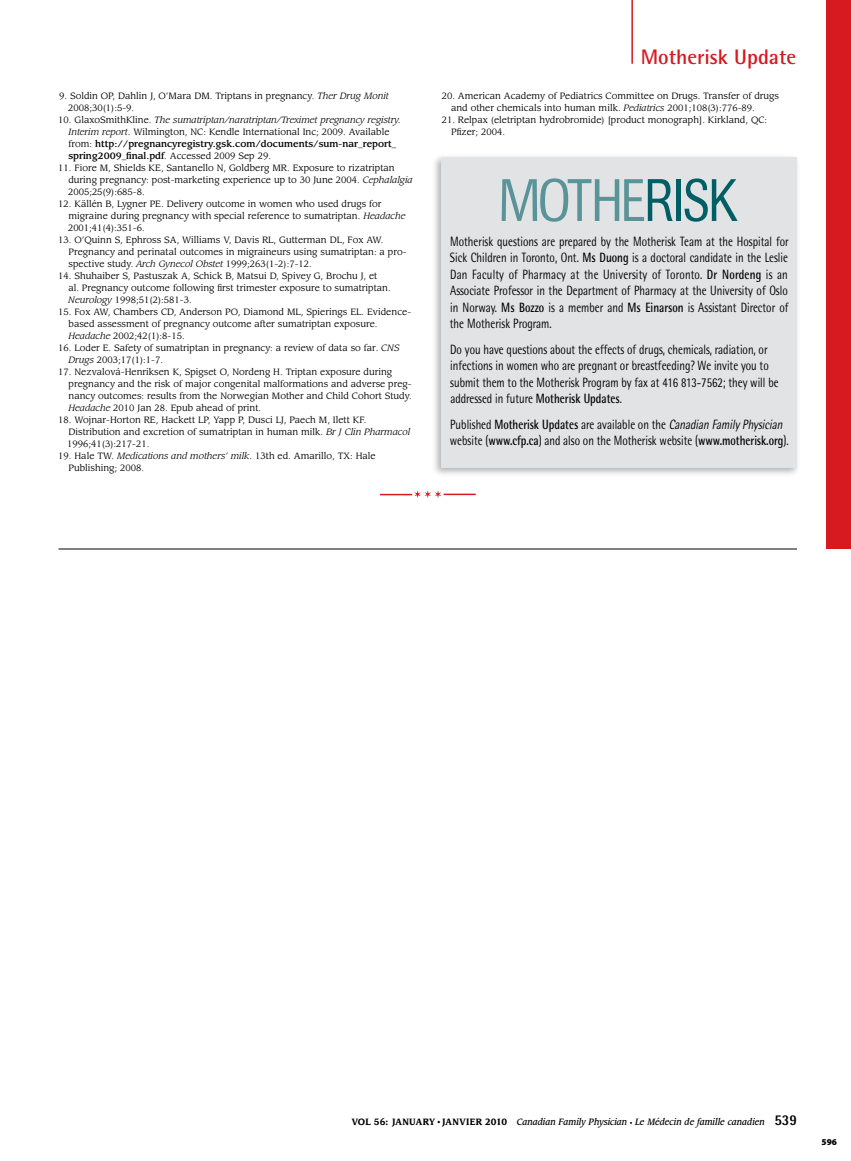
<style>
.page{position:relative;width:851px;height:1161px;background:#fff}
.page>*{position:absolute;margin:0;border:0;box-sizing:border-box;transform-origin:0 0}
.t1{font:700 21px "Rotis Semi Sans Std";color:#d71920}
.t2{font:13.5px/16.5px "Rotis Semi Sans Std";color:#000;scale:.8 1}
.t3{font:9px/12px "Leawood Std";color:#000}
.t4{font:italic 500 9px "Leawood Std";color:#000;scale:.9 1}
.t5{font:900 9px "Myriad Pro";color:#000}
.s1{font-style:italic}
.s2{font-weight:500}
.s3{font-weight:700}
.s4{font-weight:700;font-style:normal}
.s5{font-family:"Times";font-weight:400;font-style:normal}
.s6{font-style:normal;font-size:6px}
.s7{font-family:"Rotis Semi Sans Std";font-weight:800;font-style:normal;font-size:15px}
</style>
<div class="page">
<hr style="left:631px;top:0;width:2px;height:64px;background:#d71920">
<div style="left:826px;top:0;width:24px;height:549px;background:#d71920"></div>
<div style="left:431px;top:154px;width:368px;height:323px;background:#000;opacity:.3"></div>
<div style="left:441px;top:158px;width:355px;height:310px;background:#e2e3e4"></div>
<svg style="left:501px;top:178px;width:171px;height:44px"></svg>
<div style="left:676px;top:179px;width:5px;height:42px;background:#005e65"></div>
<svg style="left:684px;top:178px;width:53px;height:44px"></svg>
<hr style="left:58px;top:549px;width:738px;height:1px;background:#000">
<svg style="left:414px;top:490px;width:27px;height:8px"></svg>
<hr style="left:380px;top:494px;width:32px;height:1px;background:#d71920">
<hr style="left:443px;top:494px;width:32px;height:1px;background:#d71920">
<p class="t3" style="left:68px;top:90px;width:322px;text-indent:-9px">9. Soldin OP, Dahlin J, O’Mara DM. Triptans in pregnancy. <span class="s1">Ther Drug Monit<br></span>2008;30(1):5-9.</p>
<p class="t3" style="left:68px;top:114px;width:334px;text-indent:-10px">10. GlaxoSmithKline. <span class="s1">The sumatriptan/naratriptan/Treximet pregnancy registry.<br>Interim report</span>. Wilmington, NC: Kendle International Inc; 2009. Available from: <span class="s2">http://pregnancyregistry.gsk.com/documents/sum-nar_report_ spring2009_final.pdf</span>. Accessed 2009 Sep 29.</p>
<p class="t3" style="left:68px;top:162px;width:346px;text-indent:-10px">11. Fiore M, Shields KE, Santanello N, Goldberg MR. Exposure to rizatriptan during pregnancy: post-marketing experience up to 30 June 2004. <span class="s1">Cephalalgia<br></span>2005;25(9):685-8.</p>
<p class="t3" style="left:68px;top:198px;width:339px;text-indent:-10px">12. Källén B, Lygner PE. Delivery outcome in women who used drugs for migraine during pregnancy with special reference to sumatriptan. <span class="s1">Headache<br></span>2001;41(4):351-6.</p>
<p class="t3" style="left:68px;top:234px;width:339px;text-indent:-10px">13. O’Quinn S, Ephross SA, Williams V, Davis RL, Gutterman DL, Fox AW.<br>Pregnancy and perinatal outcomes in migraineurs using sumatriptan: a pro&shy;spective study. <span class="s1">Arch Gynecol Obstet</span> 1999;263(1-2):7-12.</p>
<p class="t3" style="left:68px;top:270px;width:324px;text-indent:-10px">14. Shuhaiber S, Pastuszak A, Schick B, Matsui D, Spivey G, Brochu J, et<br>al. Pregnancy outcome following first trimester exposure to sumatriptan.<br><span class="s1">Neurology</span> 1998;51(2):581-3.</p>
<p class="t3" style="left:68px;top:306px;width:344px;text-indent:-10px">15. Fox AW, Chambers CD, Anderson PO, Diamond ML, Spierings EL. Evidence&shy;based assessment of pregnancy outcome after sumatriptan exposure.<br><span class="s1">Headache</span> 2002;42(1):8-15.</p>
<p class="t3" style="left:68px;top:342px;width:332px;text-indent:-10px">16. Loder E. Safety of sumatriptan in pregnancy: a review of data so far. <span class="s1">CNS<br>Drugs</span> 2003;17(1):1-7.</p>
<p class="t3" style="left:68px;top:366px;width:345px;text-indent:-10px">17. Nezvalová-Henriksen K, Spigset O, Nordeng H. Triptan exposure during pregnancy and the risk of major congenital malformations and adverse preg&shy;nancy outcomes: results from the Norwegian Mother and Child Cohort Study.<br><span class="s1">Headache</span> 2010 Jan 28. Epub ahead of print.</p>
<p class="t3" style="left:67px;top:414px;width:344px;text-indent:-9px">18. Wojnar-Horton RE, Hackett LP, Yapp P, Dusci LJ, Paech M, Ilett KF.<br>Distribution and excretion of sumatriptan in human milk. <span class="s1">Br J Clin Pharmacol<br></span>1996;41(3):217-21.</p>
<p class="t3" style="left:68px;top:450px;width:309px;text-indent:-10px">19. Hale TW. <span class="s1">Medications and mothers’ milk</span>. 13th ed. Amarillo, TX: Hale<br>Publishing; 2008.</p>
<h1 class="t1" style="left:640px;top:44px;width:157px">Motherisk Update</h1>
<p class="t3" style="left:451px;top:90px;width:329px;text-indent:-9px">20. American Academy of Pediatrics Committee on Drugs. Transfer of drugs and other chemicals into human milk. <span class="s1">Pediatrics</span> 2001;108(3):776-89.</p>
<p class="t3" style="left:451px;top:114px;width:317px;text-indent:-10px">21. Relpax (eletriptan hydrobromide) [product monograph]. Kirkland, QC:<br>Pfizer; 2004.</p>
<p class="t2" style="left:450px;top:233px;width:425px;text-align:justify">Motherisk questions are prepared by the Motherisk Team at the Hospital for Sick Children in Toronto, Ont. <span class="s3">Ms Duong</span> is a doctoral candidate in the Leslie Dan Faculty of Pharmacy at the University of Toronto. <span class="s3">Dr Nordeng</span> is an Associate Professor in the Department of Pharmacy at the University of Oslo in Norway. <span class="s3">Ms Bozzo</span> is a member and <span class="s3">Ms Einarson</span> is Assistant Director of the Motherisk Program.</p>
<p class="t2" style="left:450px;top:341px;width:412px">Do you have questions about the effects of drugs, chemicals, radiation, or infections in women who are pregnant or breastfeeding? We invite you to submit them to the Motherisk Program by fax at 416 813-7562; they will be addressed in future <span class="s3">Motherisk Updates</span>.</p>
<h2 class="t2" style="left:450px;top:416px;width:425px">Published <span class="s3">Motherisk Updates</span> are available on the <span class="s1">Canadian FamilyPhysician </span>website (<span class="s3">www.cfp.ca</span>) and also on the Motherisk website (<span class="s3">www.motherisk.org</span>).</h2>
<p class="t4" style="left:352px;top:1116px;width:496px"><span class="s4">VOL 56: JANUARY</span> <span class="s5">•</span> <span class="s4">JANVIER 2010</span> Canadian Family Physician <span class="s6">•</span> Le Médecin de famille canadien <span class="s7">539</span></p>
<p class="t5" style="left:821px;top:1137px;width:17px">596</p>
</div>
